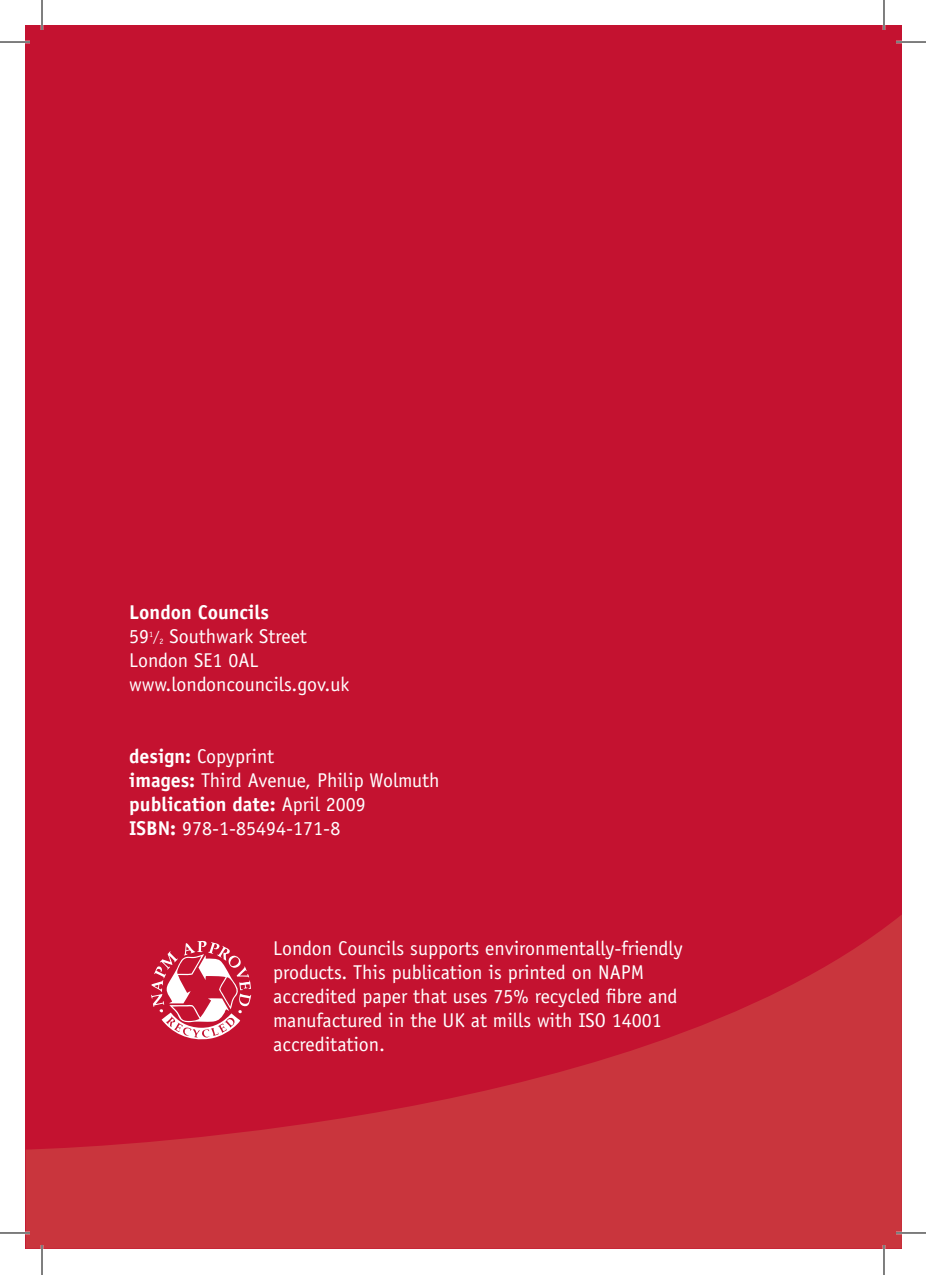
<style>
.page{position:relative;width:926px;height:1275px;background:#fff}
.page>*{position:absolute;margin:0;border:0;box-sizing:border-box;transform-origin:0 0}
.t1{font:20px/24px "Officina Sans";color:#fff}
.t2{font:700 20px "Officina Sans";color:#fff}
.t3{font:8.2px "Officina Sans";color:#fff}
.s1{font-size:14px}
.s2{font-weight:700}
</style>
<div class="page">
<div style="left:25px;top:25px;width:876px;height:1223px;background:#c41230"></div>
<svg style="left:26px;top:915px;width:875px;height:333px;fill:#c9353d"></svg>
<svg style="left:151px;top:940px;width:100px;height:102px"></svg>
<hr style="left:0;top:41px;width:30px;height:2px;background:#fff">
<hr style="left:896px;top:41px;width:30px;height:2px;background:#fff">
<hr style="left:0;top:1231px;width:30px;height:3px;background:#fff">
<hr style="left:896px;top:1231px;width:30px;height:3px;background:#fff">
<hr style="left:41px;top:0;width:2px;height:30px;background:#fff">
<hr style="left:41px;top:1245px;width:2px;height:30px;background:#fff">
<hr style="left:883px;top:0;width:2px;height:30px;background:#fff">
<hr style="left:883px;top:1245px;width:2px;height:30px;background:#fff">
<hr style="left:0;top:42px;width:30px;height:1px;background:#000">
<hr style="left:896px;top:42px;width:30px;height:1px;background:#000">
<hr style="left:0;top:1232px;width:30px;height:1px;background:#000">
<hr style="left:896px;top:1232px;width:30px;height:1px;background:#000">
<hr style="left:42px;top:0;width:1px;height:30px;background:#000">
<hr style="left:42px;top:1245px;width:1px;height:30px;background:#000">
<hr style="left:884px;top:0;width:1px;height:30px;background:#000">
<hr style="left:884px;top:1245px;width:1px;height:30px;background:#000">
<p class="t2" style="left:129px;top:600px;width:141px">London Councils</p>
<p class="t1" style="left:129px;top:624px;width:21px">59</p>
<p class="t3" style="left:149px;top:632px;width:16px">1<span class="s1">/</span>2</p>
<p class="t1" style="left:129px;top:624px;width:222px;text-indent:40px">Southwark Street<br>London SE1 0AL www.londoncouncils.gov.uk</p>
<p class="t1" style="left:129px;top:744px;width:312px"><span class="s2">design:</span> Copyprint<br><span class="s2">images:</span> Third Avenue, Philip Wolmuth <span class="s2">publication date:</span> April 2009<br><span class="s2">ISBN:</span> 978-1-85494-171-8</p>
<p class="t1" style="left:273px;top:936px;width:411px">London Councils supports environmentally-friendly products. This publication is printed on NAPM accredited paper that uses 75% recycled fibre and manufactured in the UK at mills with ISO 14001 accreditation.</p>
</div>
